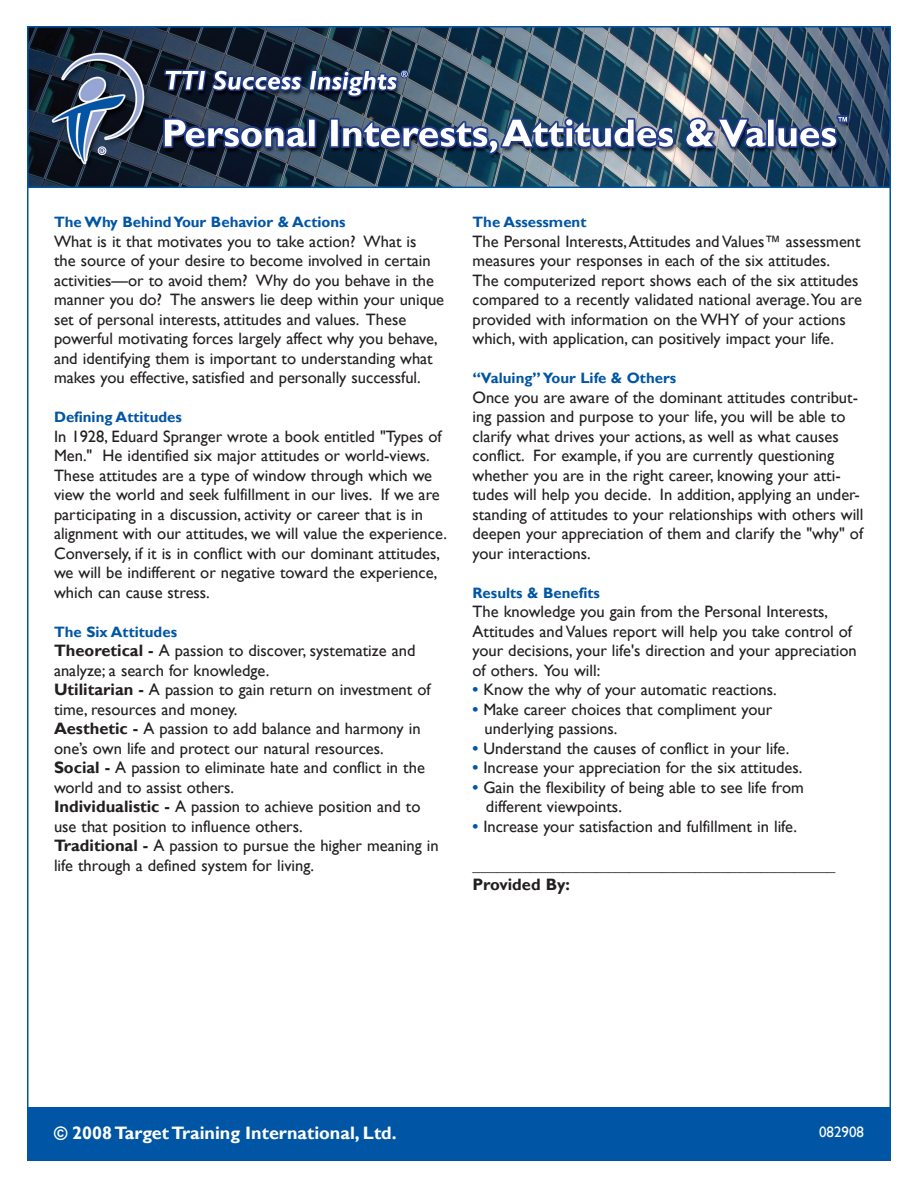
<style>
.page{position:relative;width:918px;height:1188px;background:#fff}
.page>*{position:absolute;margin:0;border:0;box-sizing:border-box;transform-origin:0 0}
.t1{font:700 18px "Gill Sans";color:#fff}
.t2{font:16.5px/19.5px "Gill Sans";color:#231f20}
.t3{font:700 16.5px/19.5px "Gill Sans";color:#231f20}
.t4{font:700 15px "Gill Sans";color:#0155a5}
.t5{font:15px "Gill Sans";color:#fff}
.s1{font-weight:700}
.s2{font-weight:700;color:#0155a5}
</style>
<div class="page">
<img style="left:30px;top:29px;width:858px;height:156px">
<img style="left:212px;top:90px;width:90px;height:1px">
<img style="left:166px;top:71px;width:231px;height:19px">
<img style="left:531px;top:115px;width:318px;height:33px">
<img style="left:165px;top:117px;width:682px;height:30px">
<svg style="left:400px;top:70px;width:9px;height:8px"></svg>
<svg style="left:98px;top:146px;width:8px;height:9px"></svg>
<div style="left:27px;top:26px;width:864px;height:162px;border:2px solid #0155a5"></div>
<div style="left:27px;top:1107px;width:864px;height:54px;background:#0155a5"></div>
<p class="t4" style="left:54px;top:213px;width:293px">The Why Behind Your Behavior &amp; Actions</p>
<p class="t2" style="left:54px;top:232px;width:392px">What is it that motivates you to take action? What is<br>the source of your desire to become involved in certain activities—or to avoid them? Why do you behave in the manner you do? The answers lie deep within your unique set of personal interests, attitudes and values. These powerful motivating forces largely affect why you behave, and identifying them is important to understanding what makes you effective, satisfied and personally successful.</p>
<p class="t4" style="left:54px;top:408px;width:129px">Defining Attitudes</p>
<p class="t2" style="left:54px;top:427px;width:394px">In 1928, Eduard Spranger wrote a book entitled "Types of Men." He identified six major attitudes or world-views.<br>These attitudes are a type of window through which we view the world and seek fulfillment in our lives. If we are participating in a discussion, activity or career that is in alignment with our attitudes, we will value the experience.<br>Conversely, if it is in conflict with our dominant attitudes, we will be indifferent or negative toward the experience, which can cause stress.</p>
<p class="t4" style="left:54px;top:623px;width:125px">The Six Attitudes</p>
<p class="t2" style="left:54px;top:641px;width:386px"><span class="s1">Theoretical -</span> A passion to discover, systematize and analyze; a search for knowledge.<br><span class="s1">Utilitarian -</span> A passion to gain return on investment of time, resources and money.<br><span class="s1">Aesthetic -</span> A passion to add balance and harmony in one’s own life and protect our natural resources.<br><span class="s1">Social -</span> A passion to eliminate hate and conflict in the world and to assist others.<br><span class="s1">Individualistic -</span> A passion to achieve position and to use that position to influence others.<br><span class="s1">Traditional -</span> A passion to pursue the higher meaning in life through a defined system for living.</p>
<p class="t4" style="left:472px;top:213px;width:115px">The Assessment</p>
<p class="t2" style="left:472px;top:232px;width:391px">The Personal Interests, Attitudes and Values™ assessment measures your responses in each of the six attitudes.<br>The computerized report shows each of the six attitudes compared to a recently validated national average.You are provided with information on the WHY of your actions which, with application, can positively impact your life.</p>
<p class="t4" style="left:472px;top:369px;width:205px">“Valuing” Your Life &amp; Others</p>
<p class="t2" style="left:472px;top:388px;width:393px">Once you are aware of the dominant attitudes contribut&shy;ing passion and purpose to your life, you will be able to clarify what drives your actions, as well as what causes conflict. For example, if you are currently questioning whether you are in the right career, knowing your atti&shy;tudes will help you decide. In addition, applying an under&shy;standing of attitudes to your relationships with others will deepen your appreciation of them and clarify the "why" of your interactions.</p>
<p class="t4" style="left:472px;top:584px;width:129px">Results &amp; Benefits</p>
<p class="t2" style="left:472px;top:602px;width:386px">The knowledge you gain from the Personal Interests, Attitudes and Values report will help you take control of your decisions, your life's direction and your appreciation of others. You will:</p>
<p class="t2" style="left:472px;top:680px;width:306px"><span class="s2">•</span> Know the why of your automatic reactions.</p>
<p class="t2" style="left:484px;top:700px;width:289px;text-indent:-12px"><span class="s2">•</span> Make career choices that compliment your underlying passions.</p>
<p class="t2" style="left:472px;top:739px;width:318px"><span class="s2">•</span> Understand the causes of conflict in your life.</p>
<p class="t2" style="left:472px;top:758px;width:331px"><span class="s2">•</span> Increase your appreciation for the six attitudes.</p>
<p class="t2" style="left:486px;top:778px;width:319px;text-indent:-13px"><span class="s2">•</span> Gain the flexibility of being able to see life from different viewpoints.</p>
<p class="t2" style="left:472px;top:817px;width:326px"><span class="s2">•</span> Increase your satisfaction and fulfillment in life.</p>
<p class="t3" style="left:472px;top:856px;width:364px">____________________________________________<br>Provided By:</p>
<p class="t1" style="left:54px;top:1122px;width:344px">© 2008 Target Training International, Ltd.</p>
<p class="t5" style="left:819px;top:1124px;width:46px">082908</p>
</div>
